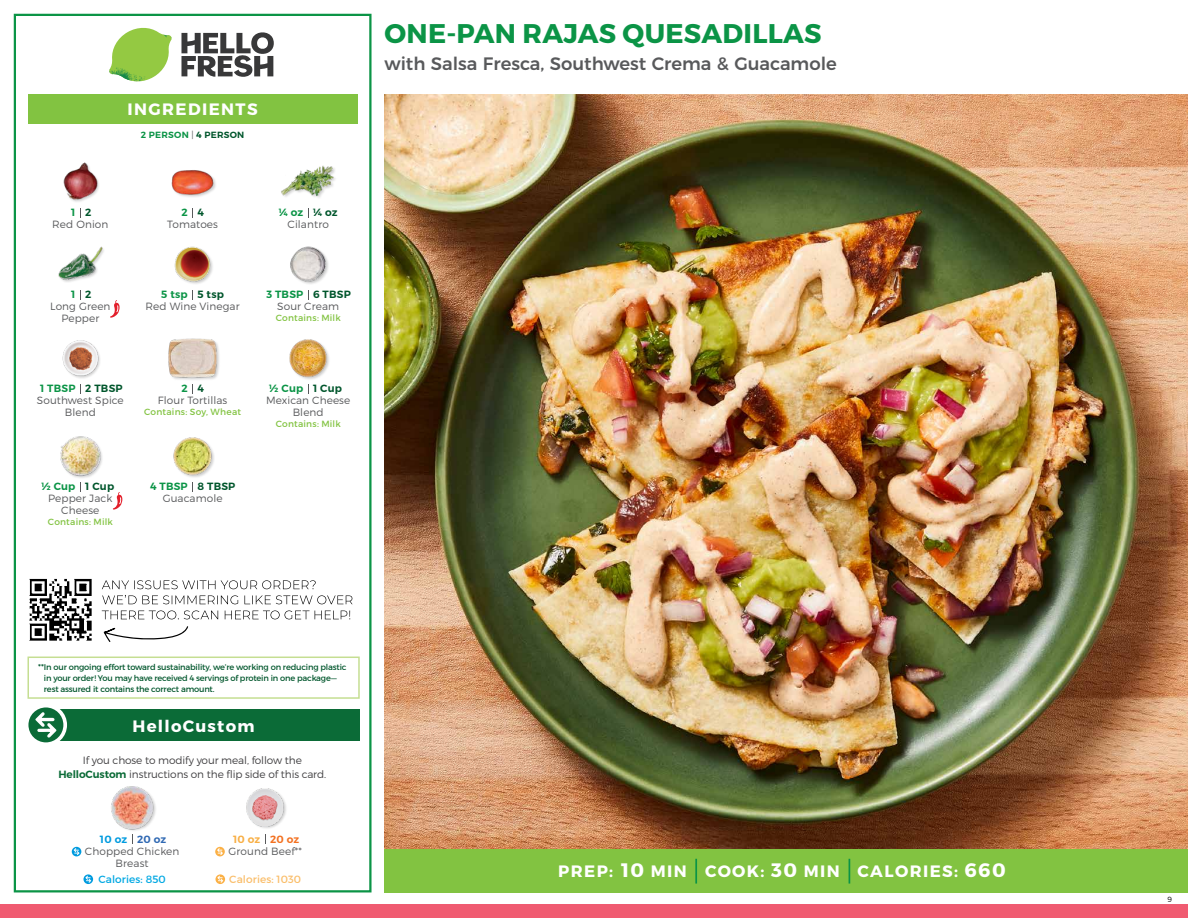
<style>
.page{position:relative;width:1188px;height:918px;background:#fff}
.page>*{position:absolute;margin:0;border:0;box-sizing:border-box;transform-origin:0 0}
.t1{font:700 27px "Montserrat";letter-spacing:.01em;color:#0b9446}
.t2{font:500 18px "Montserrat";color:#58595b}
.t3{font:700 16.5px "Montserrat";letter-spacing:.085em;color:#fff}
.t4{font:300 10.5px/12px "Montserrat";letter-spacing:.01em;color:#58595b;text-align:center}
.t5{font:300 10.5px/13.5px "Montserrat";letter-spacing:-.01em;color:#414042;text-align:center}
.t6{font:600 10.5px "Montserrat";letter-spacing:.02em;color:#00562c}
.t7{font:600 10.5px "Montserrat";letter-spacing:.02em;color:#0b9446}
.t8{font:10.5px "Montserrat";letter-spacing:.01em;color:#fabe6b}
.t9{font:10.5px "Montserrat";letter-spacing:.01em;color:#00a8e3}
.t10{font:600 10.5px "Montserrat";letter-spacing:.02em;color:#009bdf}
.t11{font:600 10.5px "Montserrat";letter-spacing:.02em;color:#f8af45}
.t12{font:9px "Montserrat";letter-spacing:.02em;color:#82c341}
.t13{font:600 9px "Montserrat";letter-spacing:.03em;color:#0b9446}
.t14{font:8.25px/11.2px "Montserrat";letter-spacing:-.02em;color:#00562c}
.t15{font:300 7.5px "Montserrat";color:#000}
.s1{font-weight:300;color:#58595b}
.s2{color:#00562c}
.s3{font-size:8.4px}
.s4{font-weight:600;color:#0b6b37}
.s5{color:#3069b3}
.s6{color:#f37121}
.s7{font-size:19.5px}
</style>
<div class="page">
<div style="left:0;top:904px;width:1188px;height:14px;background:#f05b71"></div>
<div style="left:384px;top:849px;width:804px;height:43px;background:#82c341"></div>
<svg style="left:181px;top:32px;width:93px;height:45px"></svg>
<svg style="left:114px;top:28px;width:55px;height:36px"></svg>
<img style="left:143px;top:28px;width:29px;height:24px">
<img style="left:112px;top:48px;width:54px;height:10px">
<img style="left:109px;top:52px;width:55px;height:30px">
<img style="left:142px;top:58px;width:24px;height:23px">
<div style="left:28px;top:94px;width:330px;height:30px;background:#82c341"></div>
<div style="left:14px;top:14px;width:358px;height:878px;border:2px solid #0b9446"></div>
<img style="left:384px;top:94px;width:804px;height:755px">
<img style="left:174px;top:246px;width:39px;height:38px">
<img style="left:290px;top:246px;width:38px;height:38px">
<img style="left:171px;top:170px;width:45px;height:27px">
<img style="left:281px;top:165px;width:54px;height:33px">
<img style="left:58px;top:246px;width:46px;height:36px">
<img style="left:63px;top:162px;width:36px;height:40px">
<div style="left:169px;top:338px;width:51px;height:43px;background:#f3f3f3"></div>
<img style="left:168px;top:338px;width:52px;height:41px">
<img style="left:289px;top:339px;width:40px;height:40px">
<img style="left:62px;top:340px;width:38px;height:38px">
<img style="left:173px;top:437px;width:41px;height:40px">
<div style="left:61px;top:436px;width:43px;height:43px;background:#000;opacity:.2"></div>
<img style="left:60px;top:436px;width:44px;height:41px">
<svg style="left:110px;top:300px;width:10px;height:18px"></svg>
<svg style="left:113px;top:492px;width:9px;height:18px"></svg>
<div style="left:27px;top:657px;width:333px;height:42px;border:2px solid #c5de92"></div>
<div style="left:33px;top:709px;width:327px;height:32px;background:#0b6b37"></div>
<div style="left:25px;top:704px;width:42px;height:42px;background:#fff;border-radius:50%"></div>
<div style="left:28px;top:707px;width:35px;height:35px;background:#0a6b37;border-radius:50%"></div>
<svg style="left:35px;top:712px;width:22px;height:26px"></svg>
<div style="left:111px;top:787px;width:46px;height:46px;background:#000;opacity:.2"></div>
<img style="left:111px;top:786px;width:46px;height:43px">
<svg style="left:72px;top:847px;width:9px;height:9px"></svg>
<svg style="left:74px;top:848px;width:6px;height:7px"></svg>
<svg style="left:83px;top:874px;width:10px;height:10px"></svg>
<svg style="left:85px;top:876px;width:6px;height:7px"></svg>
<img style="left:246px;top:788px;width:40px;height:41px">
<hr style="left:695px;top:859px;width:2px;height:25px;background:#0b9446">
<svg style="left:849px;top:859px;width:1px;height:25px"></svg>
<img style="left:29px;top:578px;width:63px;height:63px">
<svg style="left:104px;top:626px;width:84px;height:16px"></svg>
<svg style="left:102px;top:610px;width:248px;height:9px"></svg>
<svg style="left:102px;top:595px;width:251px;height:9px"></svg>
<svg style="left:102px;top:580px;width:214px;height:9px"></svg>
<svg style="left:215px;top:847px;width:10px;height:9px"></svg>
<svg style="left:217px;top:848px;width:6px;height:7px"></svg>
<svg style="left:215px;top:874px;width:10px;height:10px"></svg>
<svg style="left:217px;top:876px;width:6px;height:7px"></svg>
<h3 class="t3" style="left:128px;top:99px;width:132px">INGREDIENTS</h3>
<p class="t13" style="left:141px;top:129px;width:105px">2 PERSON <span class="s1">|</span> <span class="s2">4 PERSON</span></p>
<p class="t7" style="left:71px;top:206px;width:6px">1</p>
<p class="t6" style="left:85px;top:206px;width:8px">2</p>
<p class="t7" style="left:182px;top:206px;width:8px">2</p>
<p class="t7" style="left:279px;top:206px;width:26px">¼ oz</p>
<p class="t6" style="left:198px;top:206px;width:8px">4</p>
<p class="t6" style="left:313px;top:206px;width:26px">¼ oz</p>
<p class="t4" style="left:52px;top:218px;width:58px">Red Onion</p>
<p class="t4" style="left:167px;top:218px;width:52px">Tomatoes</p>
<p class="t4" style="left:288px;top:218px;width:43px">Cilantro</p>
<p class="t7" style="left:71px;top:288px;width:6px">1</p>
<p class="t6" style="left:85px;top:288px;width:8px">2</p>
<p class="t7" style="left:161px;top:288px;width:28px">5 tsp</p>
<p class="t7" style="left:266px;top:288px;width:38px">3 TBSP</p>
<p class="t6" style="left:198px;top:288px;width:28px">5 tsp</p>
<p class="t6" style="left:313px;top:288px;width:39px">6 TBSP</p>
<p class="t4" style="left:50px;top:300px;width:62px">Long Green<br>Pepper</p>
<p class="t4" style="left:146px;top:300px;width:96px">Red Wine Vinegar</p>
<p class="t4" style="left:277px;top:300px;width:63px">Sour Cream</p>
<p class="t12" style="left:276px;top:313px;width:67px">Contains: Milk</p>
<p class="t7" style="left:40px;top:382px;width:37px">1 TBSP</p>
<p class="t6" style="left:85px;top:382px;width:39px">2 TBSP</p>
<p class="t7" style="left:182px;top:382px;width:8px">2</p>
<p class="t7" style="left:269px;top:382px;width:36px">½ Cup</p>
<p class="t6" style="left:198px;top:382px;width:8px">4</p>
<p class="t6" style="left:313px;top:382px;width:31px">1 Cup</p>
<p class="t4" style="left:37px;top:394px;width:88px">Southwest Spice<br>Blend</p>
<p class="t4" style="left:158px;top:394px;width:71px">Flour Tortillas</p>
<p class="t12" style="left:144px;top:406px;width:98px">Contains: Soy, Wheat</p>
<p class="t4" style="left:266px;top:394px;width:86px">Mexican Cheese<br>Blend</p>
<p class="t12" style="left:276px;top:418px;width:67px">Contains: Milk</p>
<p class="t7" style="left:41px;top:480px;width:36px">½ Cup</p>
<p class="t6" style="left:85px;top:480px;width:31px">1 Cup</p>
<p class="t7" style="left:150px;top:480px;width:39px">4 TBSP</p>
<p class="t6" style="left:198px;top:480px;width:39px">8 TBSP</p>
<p class="t4" style="left:48px;top:492px;width:66px">Pepper Jack<br>Cheese</p>
<p class="t12" style="left:48px;top:516px;width:67px">Contains: Milk</p>
<p class="t4" style="left:163px;top:492px;width:61px">Guacamole</p>
<h1 class="t1" style="left:385px;top:17px;width:439px">ONE-PAN RAJAS QUESADILLAS</h1>
<h2 class="t2" style="left:384px;top:49px;width:454px">with Salsa Fresca, Southwest Crema &amp; Guacamole</h2>
<p class="t14" style="left:44px;top:661px;width:304px;text-indent:-6px"><span class="s3">**</span>In our ongoing effort toward sustainability, we’re working on reducing plastic in your order! You may have received 4 servings of protein in one package— rest assured it contains the correct amount.</p>
<h3 class="t3" style="left:133px;top:716px;width:123px">HelloCustom</h3>
<p class="t5" style="left:58px;top:754px;width:269px">If you chose to modify your meal, follow the<br><span class="s4">HelloCustom</span> instructions on the flip side of this card.</p>
<p class="t10" style="left:100px;top:833px;width:68px">10 oz <span class="s5">20 oz</span></p>
<p class="t4" style="left:85px;top:845px;width:96px">Chopped Chicken<br>Breast</p>
<p class="t9" style="left:98px;top:873px;width:69px">Calories: 850</p>
<p class="t11" style="left:233px;top:833px;width:68px">10 oz <span class="s6">20 oz</span></p>
<p class="t4" style="left:229px;top:845px;width:75px">Ground Beef**</p>
<p class="t8" style="left:229px;top:873px;width:73px">Calories: 1030</p>
<h3 class="t3" style="left:558px;top:861px;width:449px">PREP: <span class="s7">10</span> MIN COOK: <span class="s7">30</span> MIN CALORIES: <span class="s7">660</span></h3>
<p class="t15" style="left:1168px;top:895px;width:6px">9</p>
</div>
